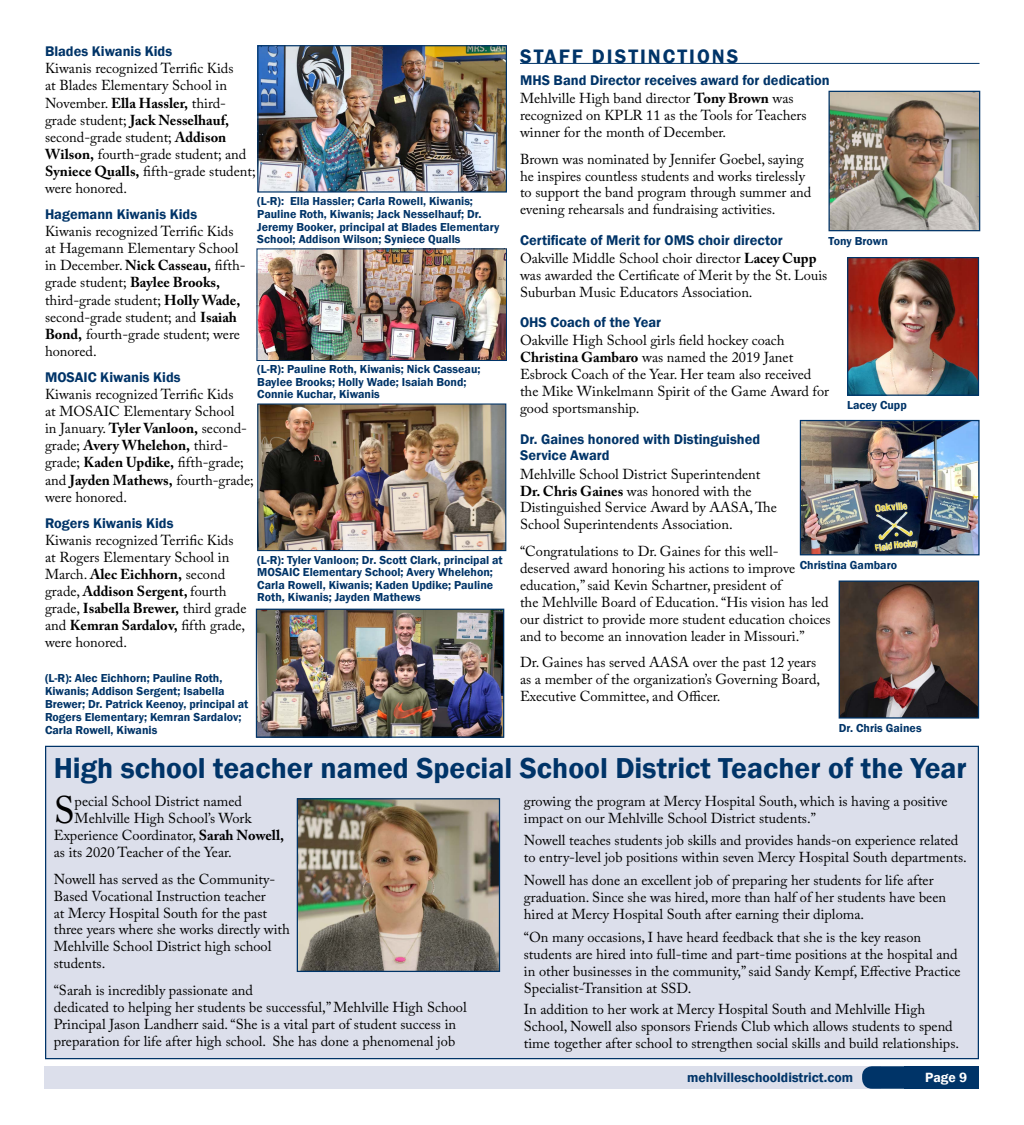
<style>
.page{position:relative;width:1024px;height:1125px;background:#fff}
.page>*{position:absolute;margin:0;border:0;box-sizing:border-box;transform-origin:0 0}
.t1{font:38.12px "Adobe Caslon Pro";color:#000}
.t2{font:600 29.62px "Franklin Gothic";color:#003468}
.t3{font:600 20px "Franklin Gothic";letter-spacing:.1em;color:#003468}
.t4{font:14.38px/16.9px "Adobe Caslon Pro";color:#000}
.t5{font:600 14.38px/16.9px "Franklin Gothic";color:#003468}
.t6{font:600 13.75px "Franklin Gothic";color:#003468}
.t7{font:600 13.75px "Franklin Gothic";color:#fff}
.t8{font:600 11.88px/12.5px "Franklin Gothic";color:#003468}
.s1{font-weight:700}
</style>
<div class="page">
<div style="left:44px;top:1067px;width:836px;height:22px;background:#dcdfeb"></div>
<div style="left:862px;top:1066px;width:116px;height:23px;background:#003468;border-radius:10px"></div>
<div style="left:903px;top:1066px;width:75px;height:23px;background:#003468"></div>
<img style="left:259px;top:47px;width:246px;height:144px">
<div style="left:257px;top:45px;width:250px;height:148px;border:1px solid #003468"></div>
<img style="left:258px;top:250px;width:247px;height:109px">
<div style="left:256px;top:248px;width:251px;height:113px;border:1px solid #003468"></div>
<img style="left:259px;top:405px;width:245px;height:144px">
<div style="left:257px;top:403px;width:249px;height:148px;border:1px solid #003468"></div>
<div style="left:45px;top:746px;width:934px;height:313px;background:#dcdfeb;border:1px solid #003468"></div>
<img style="left:299px;top:800px;width:199px;height:170px">
<div style="left:297px;top:798px;width:203px;height:174px;border:1px solid #003468"></div>
<hr style="left:520px;top:63px;width:459px;height:1px;background:#003468">
<img style="left:830px;top:93px;width:148px;height:136px">
<div style="left:828px;top:91px;width:152px;height:140px;border:1px solid #003468"></div>
<img style="left:849px;top:259px;width:128px;height:135px">
<div style="left:847px;top:257px;width:132px;height:139px;border:1px solid #003468"></div>
<img style="left:802px;top:422px;width:175px;height:131px">
<div style="left:800px;top:420px;width:179px;height:135px;border:1px solid #003468"></div>
<img style="left:840px;top:583px;width:137px;height:134px">
<div style="left:838px;top:581px;width:141px;height:138px;border:1px solid #003468"></div>
<img style="left:258px;top:611px;width:244px;height:125px">
<div style="left:256px;top:609px;width:248px;height:129px;border:1px solid #003468"></div>
<p class="t5" style="left:45px;top:43px;width:129px">Blades Kiwanis Kids</p>
<p class="t4" style="left:45px;top:60px;width:212px">Kiwanis recognized Terrific Kids<br>at Blades Elementary School in<br>November. <span class="s1">Ella Hassler,</span> third&shy;grade student; <span class="s1">Jack Nesselhauf, </span>second-grade student; <span class="s1">Addison<br>Wilson,</span> fourth-grade student; and<br><span class="s1">Syniece Qualls,</span> fifth-grade student; were honored.</p>
<p class="t5" style="left:45px;top:206px;width:154px">Hagemann Kiwanis Kids</p>
<p class="t4" style="left:45px;top:223px;width:202px">Kiwanis recognized Terrific Kids at Hagemann Elementary School in December. <span class="s1">Nick Casseau,</span> fifth&shy;grade student; <span class="s1">Baylee Brooks, </span>third-grade student; <span class="s1">Holly Wade, </span>second-grade student; and <span class="s1">Isaiah<br>Bond,</span> fourth-grade student; were honored.</p>
<p class="t5" style="left:45px;top:369px;width:137px">MOSAIC Kiwanis Kids</p>
<p class="t4" style="left:45px;top:385px;width:210px">Kiwanis recognized Terrific Kids<br>at MOSAIC Elementary School<br>in January. <span class="s1">Tyler Vanloon,</span> second&shy;grade; <span class="s1">Avery Whelehon,</span> third&shy;grade; <span class="s1">Kaden Updike,</span> fifth-grade; and <span class="s1">Jayden Mathews,</span> fourth-grade; were honored.</p>
<p class="t5" style="left:45px;top:514px;width:130px">Rogers Kiwanis Kids</p>
<p class="t4" style="left:45px;top:531px;width:203px">Kiwanis recognized Terrific Kids at Rogers Elementary School in<br>March. <span class="s1">Alec Eichhorn,</span> second grade, <span class="s1">Addison Sergent,</span> fourth grade, <span class="s1">Isabella Brewer,</span> third grade and <span class="s1">Kemran Sardalov,</span> fifth grade, were honored.</p>
<p class="t8" style="left:257px;top:195px;width:244px">(L-R): Ella Hassler; Carla Rowell, Kiwanis; Pauline Roth, Kiwanis; Jack Nesselhauf; Dr.<br>Jeremy Booker, principal at Blades Elementary School; Addison Wilson; Syniece Qualls</p>
<p class="t8" style="left:257px;top:363px;width:225px">(L-R): Pauline Roth, Kiwanis; Nick Casseau;<br>Baylee Brooks; Holly Wade; Isaiah Bond;<br>Connie Kuchar, Kiwanis</p>
<p class="t8" style="left:257px;top:554px;width:247px">(L-R): Tyler Vanloon; Dr. Scott Clark, principal at MOSAIC Elementary School; Avery Whelehon; Carla Rowell, Kiwanis; Kaden Updike; Pauline Roth, Kiwanis; Jayden Mathews</p>
<p class="t8" style="left:45px;top:671px;width:205px;line-height:13.1px">(L-R): Alec Eichhorn; Pauline Roth, Kiwanis; Addison Sergent; Isabella Brewer; Dr. Patrick Keenoy, principal at Rogers Elementary; Kemran Sardalov; Carla Rowell, Kiwanis</p>
<h3 class="t3" style="left:520px;top:44px;width:220px">STAFF DISTINCTIONS</h3>
<p class="t5" style="left:520px;top:72px;width:311px">MHS Band Director receives award for dedication</p>
<p class="t4" style="left:520px;top:90px;width:288px">Mehlville High band director <span class="s1">Tony Brown</span> was recognized on KPLR 11 as the Tools for Teachers winner for the month of December.</p>
<p class="t4" style="left:520px;top:150px;width:293px">Brown was nominated by Jennifer Goebel, saying he inspires countless students and works tirelessly to support the band program through summer and evening rehearsals and fundraising activities.</p>
<p class="t5" style="left:520px;top:232px;width:264px">Certificate of Merit for OMS choir director</p>
<p class="t4" style="left:520px;top:250px;width:309px">Oakville Middle School choir director <span class="s1">Lacey Cupp </span>was awarded the Certificate of Merit by the St. Louis<br>Suburban Music Educators Association.</p>
<p class="t5" style="left:520px;top:314px;width:143px">OHS Coach of the Year</p>
<p class="t4" style="left:520px;top:332px;width:311px">Oakville High School girls field hockey coach <span class="s1">Christina Gambaro</span> was named the 2019 Janet Esbrock Coach of the Year. Her team also received the Mike Winkelmann Spirit of the Game Award for good sportsmanship.</p>
<p class="t5" style="left:520px;top:431px;width:242px">Dr. Gaines honored with Distinguished<br>Service Award</p>
<p class="t4" style="left:520px;top:465px;width:258px">Mehlville School District Superintendent <span class="s1">Dr. Chris Gaines</span> was honored with the Distinguished Service Award by AASA, The School Superintendents Association.</p>
<p class="t4" style="left:520px;top:543px;width:312px">“Congratulations to Dr. Gaines for this well&shy;deserved award honoring his actions to improve education,” said Kevin Schartner, president of<br>the Mehlville Board of Education. “His vision has led our district to provide more student education choices and to become an innovation leader in Missouri.”</p>
<p class="t4" style="left:520px;top:654px;width:302px">Dr. Gaines has served AASA over the past 12 years as a member of the organization’s Governing Board,<br>Executive Committee, and Officer.</p>
<p class="t8" style="left:828px;top:235px;width:61px">Tony Brown</p>
<p class="t8" style="left:847px;top:399px;width:61px">Lacey Cupp</p>
<p class="t8" style="left:800px;top:559px;width:99px">Christina Gambaro</p>
<p class="t8" style="left:839px;top:722px;width:84px">Dr. Chris Gaines</p>
<h2 class="t2" style="left:54px;top:750px;width:914px">High school teacher named Special School District Teacher of the Year</h2>
<p class="t4" style="left:524px;top:793px;width:425px">growing the program at Mercy Hospital South, which is having a positive impact on our Mehlville School District students.”</p>
<p class="t4" style="left:524px;top:832px;width:444px">Nowell teaches students job skills and provides hands-on experience related to entry-level job positions within seven Mercy Hospital South departments.</p>
<p class="t4" style="left:524px;top:872px;width:424px">Nowell has done an excellent job of preparing her students for life after graduation. Since she was hired, more than half of her students have been hired at Mercy Hospital South after earning their diploma.</p>
<p class="t4" style="left:524px;top:928px;width:438px">“On many occasions, I have heard feedback that she is the key reason students are hired into full-time and part-time positions at the hospital and in other businesses in the community,” said Sandy Kempf, Effective Practice Specialist-Transition at SSD.</p>
<p class="t4" style="left:524px;top:1001px;width:437px">In addition to her work at Mercy Hospital South and Mehlville High<br>School, Nowell also sponsors Friends Club which allows students to spend time together after school to strengthen social skills and build relationships.</p>
<h1 class="t1" style="left:54px;top:788px;width:22px">S</h1>
<p class="t4" style="left:75px;top:793px;width:169px">pecial School District named</p>
<p class="t4" style="left:75px;top:810px;width:178px">Mehlville High School’s Work</p>
<p class="t4" style="left:54px;top:827px;width:232px">Experience Coordinator, <span class="s1">Sarah Nowell,</span></p>
<p class="t4" style="left:54px;top:843px;width:180px">as its 2020 Teacher of the Year.</p>
<p class="t4" style="left:54px;top:870px;width:238px">Nowell has served as the Community-Based Vocational Instruction teacher<br>at Mercy Hospital South for the past three years where she works directly with Mehlville School District high school students.</p>
<p class="t4" style="left:54px;top:982px;width:414px">“Sarah is incredibly passionate and<br>dedicated to helping her students be successful,” Mehlville High School Principal Jason Landherr said. “She is a vital part of student success in preparation for life after high school. She has done a phenomenal job</p>
<p class="t6" style="left:687px;top:1069px;width:167px">mehlvilleschooldistrict.com</p>
<p class="t7" style="left:924px;top:1069px;width:44px">Page 39</p>
</div>
